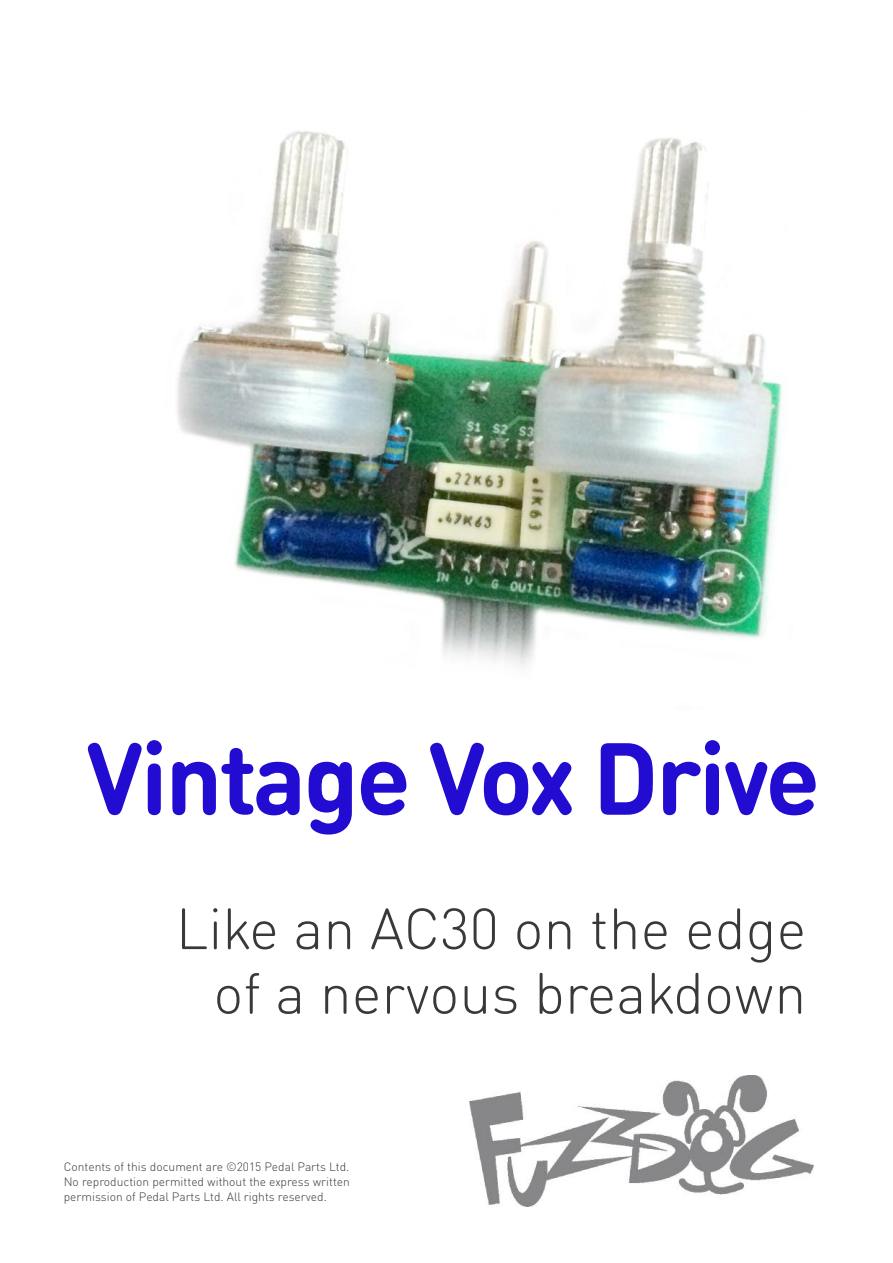
<style>
.page{position:relative;width:893px;height:1263px;background:#fff}
.page>*{position:absolute;margin:0;border:0;box-sizing:border-box;transform-origin:0 0}
.t1{font:700 100.5px "DIN Round Pro";letter-spacing:-.03em;color:#230cd1}
.t2{font:300 57px/64.5px "DIN Round Pro";color:#39383a;text-align:right}
.t3{font:300 12px/15px "DIN Round Pro";color:#39383a;text-align:justify}
</style>
<div class="page">
<img style="left:177px;top:131px;width:610px;height:535px">
<img style="left:469px;top:1075px;width:345px;height:131px">
<h1 class="t1" style="left:86px;top:721px;width:736px">Vintage Vox Drive</h1>
<h2 class="t2" style="left:176px;top:897px;width:632px">Like an AC30 on the edge of a nervous breakdown</h2>
<p class="t3" style="left:64px;top:1160px;width:288px">Contents of this document are ©2015 Pedal Parts Ltd.<br>No reproduction permitted without the express written permission of Pedal Parts Ltd. All rights reserved.</p>
</div>
